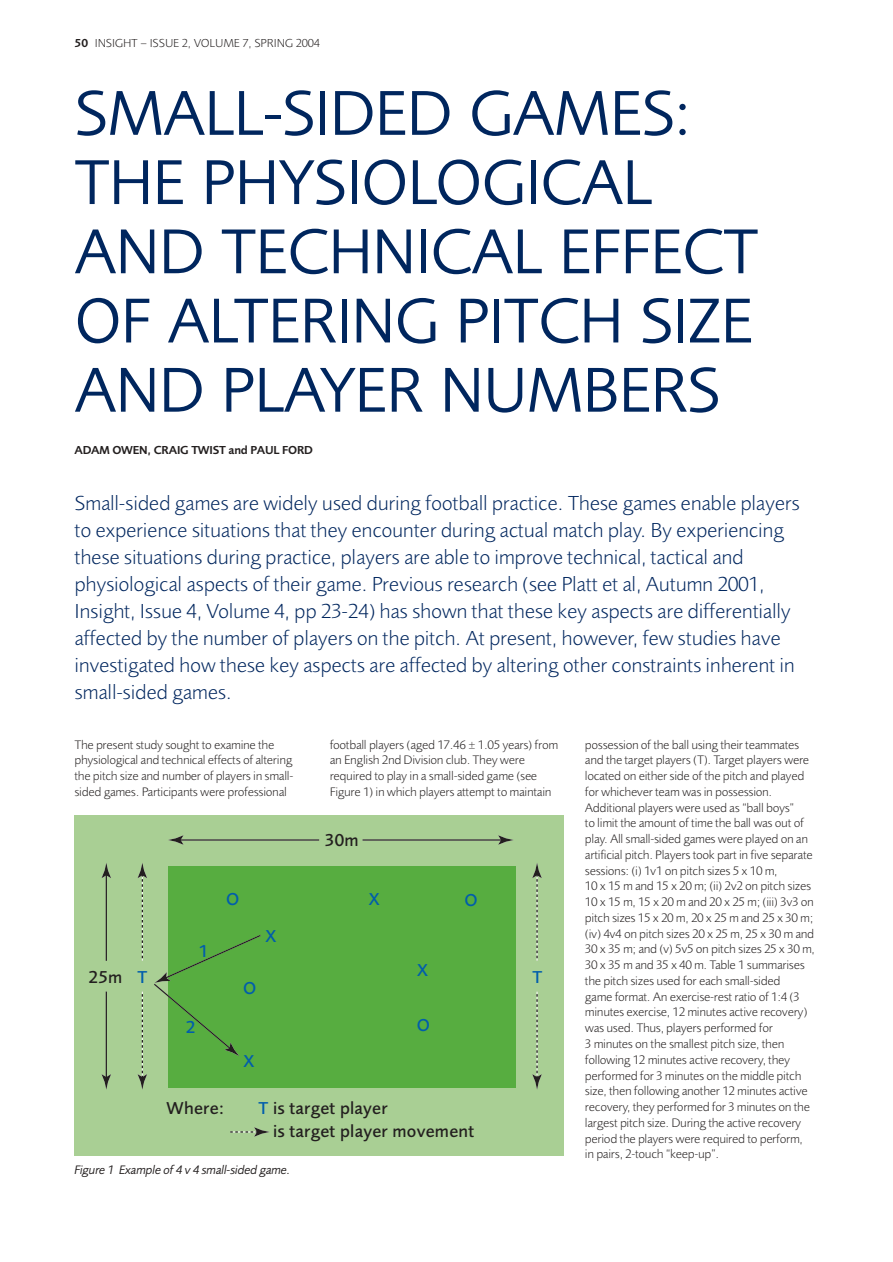
<style>
.page{position:relative;width:893px;height:1262px;background:#fff}
.page>*{position:absolute;margin:0;border:0;box-sizing:border-box;transform-origin:0 0}
.t1{font:65.55px/69.2px "Foundry Sans";letter-spacing:-.015em;color:#00265e}
.t2{font:300 21px/27px "Foundry Sans";letter-spacing:-.005em;color:#00265e}
.t3{font:500 17.85px/23px "Foundry Sans";letter-spacing:.015em;color:#231f1f}
.t4{font:500 17.85px "Foundry Sans";color:#005dac}
.t5{font:300 12.75px/15.8px "Foundry Sans";letter-spacing:-.015em;color:#231f1f}
.t6{font:italic 12.75px "Foundry Sans";letter-spacing:-.015em;color:#231f1f}
.t7{font:300 12px "Foundry Sans";color:#231f1f}
.t8{font:600 12px "Foundry Sans";letter-spacing:-.015em;color:#231f1f}
.s1{font-weight:600}
.s2{color:#005dac}
</style>
<div class="page">
<div style="left:74px;top:815px;width:489px;height:340px;background:#a9cf94"></div>
<div style="left:168px;top:866px;width:347px;height:222px;background:#57ad40"></div>
<hr style="left:179px;top:839px;width:140px;height:1px;background:#231f1f">
<svg style="left:168px;top:835px;width:15px;height:9px"></svg>
<hr style="left:106px;top:991px;width:1px;height:87px;background:#231f1f">
<svg style="left:102px;top:1074px;width:9px;height:15px"></svg>
<hr style="left:106px;top:874px;width:1px;height:86px;background:#231f1f">
<svg style="left:102px;top:863px;width:9px;height:15px"></svg>
<svg style="left:532px;top:991px;width:9px;height:98px"></svg>
<svg style="left:230px;top:1127px;width:39px;height:9px"></svg>
<svg style="left:532px;top:863px;width:9px;height:97px"></svg>
<svg style="left:138px;top:863px;width:123px;height:226px"></svg>
<hr style="left:362px;top:839px;width:140px;height:1px;background:#231f1f">
<svg style="left:498px;top:835px;width:15px;height:9px"></svg>
<p class="t7" style="left:74px;top:39px;width:247px"><span class="s1">50</span> INSIGHT – ISSUE 2, VOLUME 7, SPRING 2004</p>
<h1 class="t1" style="left:74px;top:82px;width:685px">SMALL-SIDED GAMES:<br>THE PHYSIOLOGICAL<br>AND TECHNICAL EFFECT<br>OF ALTERING PITCH SIZE<br>AND PLAYER NUMBERS</h1>
<p class="t8" style="left:74px;top:445px;width:240px">ADAM OWEN, CRAIG TWIST and PAUL FORD</p>
<p class="t2" style="left:74px;top:491px;width:726px">Small-sided games are widely used during football practice. These games enable players to experience situations that they encounter during actual match play. By experiencing these situations during practice, players are able to improve technical, tactical and physiological aspects of their game. Previous research (see Platt et al, Autumn 2001, Insight, Issue 4, Volume 4, pp 23-24) has shown that these key aspects are differentially affected by the number of players on the pitch. At present, however, few studies have investigated how these key aspects are affected by altering other constraints inherent in small-sided games.</p>
<p class="t5" style="left:74px;top:737px;width:220px">The present study sought to examine the physiological and technical effects of altering the pitch size and number of players in small&shy;sided games. Participants were professional</p>
<p class="t5" style="left:330px;top:737px;width:230px">football players (aged 17.46 ± 1.05 years) from an English 2nd Division club. They were required to play in a small-sided game (see Figure 1) in which players attempt to maintain</p>
<p class="t5" style="left:585px;top:737px;width:231px">possession of the ball using their teammates and the target players (T). Target players were located on either side of the pitch and played for whichever team was in possession.<br>Additional players were used as “ball boys”<br>to limit the amount of time the ball was out of play. All small-sided games were played on an artificial pitch. Players took part in five separate sessions: (i) 1v1 on pitch sizes 5 x 10 m,<br>10 x 15 m and 15 x 20 m; (ii) 2v2 on pitch sizes 10 x 15 m, 15 x 20 m and 20 x 25 m; (iii) 3v3 on pitch sizes 15 x 20 m, 20 x 25 m and 25 x 30 m; (iv) 4v4 on pitch sizes 20 x 25 m, 25 x 30 m and 30 x 35 m; and (v) 5v5 on pitch sizes 25 x 30 m, 30 x 35 m and 35 x 40 m. Table 1 summarises the pitch sizes used for each small-sided<br>game format. An exercise-rest ratio of 1:4 (3 minutes exercise, 12 minutes active recovery) was used. Thus, players performed for<br>3 minutes on the smallest pitch size, then following 12 minutes active recovery, they performed for 3 minutes on the middle pitch size, then following another 12 minutes active recovery, they performed for 3 minutes on the largest pitch size. During the active recovery period the players were required to perform, in pairs, 2-touch “keep-up”.</p>
<h3 class="t3" style="left:325px;top:830px;width:35px">30m</h3>
<h3 class="t4" style="left:226px;top:892px;width:15px">O</h3>
<h3 class="t4" style="left:464px;top:893px;width:15px">O</h3>
<h3 class="t4" style="left:369px;top:892px;width:12px">X</h3>
<h3 class="t4" style="left:265px;top:929px;width:12px">X</h3>
<h3 class="t4" style="left:199px;top:944px;width:11px">1</h3>
<h3 class="t4" style="left:417px;top:963px;width:12px">X</h3>
<h3 class="t3" style="left:88px;top:966px;width:35px">25m</h3>
<h3 class="t4" style="left:137px;top:970px;width:11px">T</h3>
<h3 class="t4" style="left:532px;top:969px;width:11px">T</h3>
<h3 class="t4" style="left:243px;top:981px;width:15px">O</h3>
<h3 class="t4" style="left:417px;top:1018px;width:15px">O</h3>
<h3 class="t4" style="left:186px;top:1020px;width:11px">2</h3>
<h3 class="t4" style="left:243px;top:1054px;width:12px">X</h3>
<h3 class="t3" style="left:167px;top:1098px;width:59px">Where:</h3>
<h3 class="t3" style="left:273px;top:1098px;width:202px;text-indent:-15px"><span class="s2">T</span> is target player<br>is target player movement</h3>
<p class="t6" style="left:74px;top:1164px;width:218px">Figure 1 Example of 4 v 4 small-sided game.</p>
</div>
